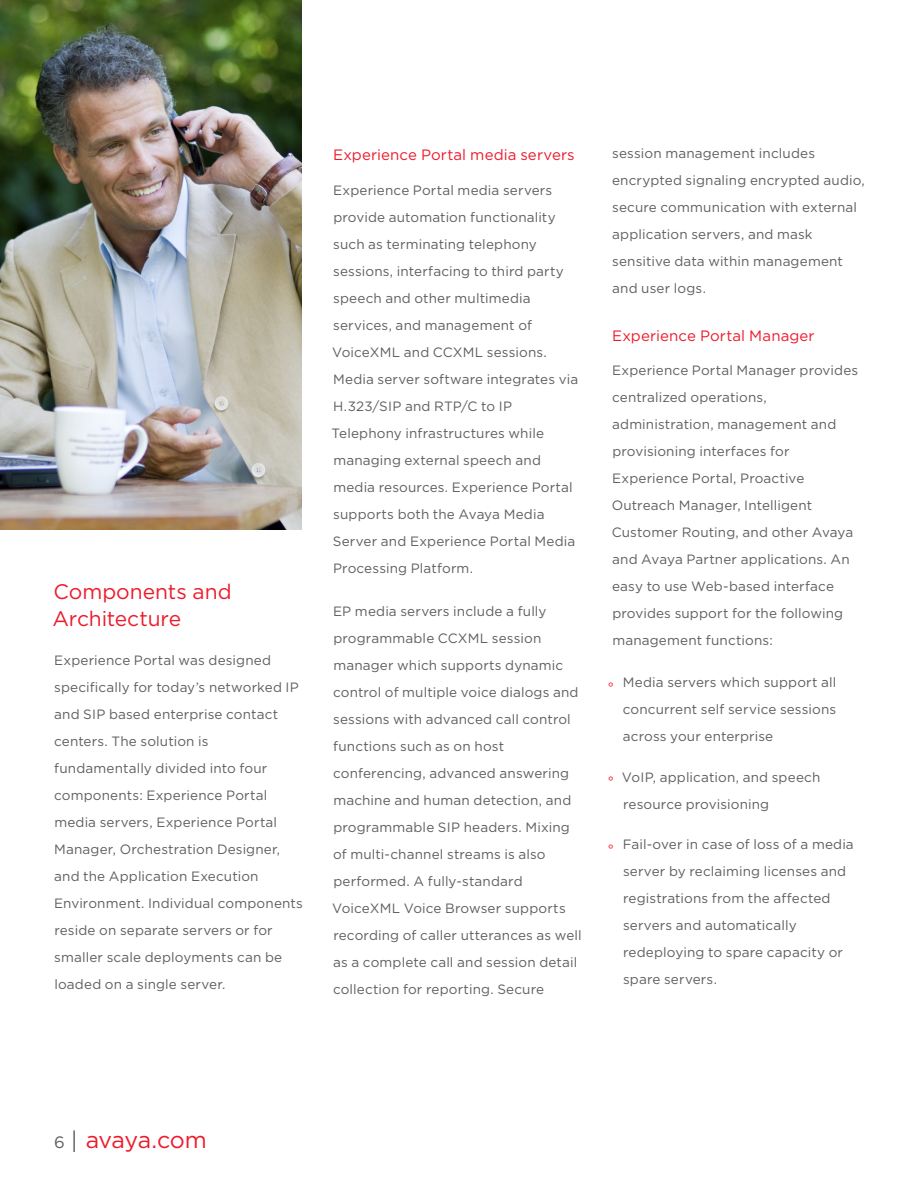
<style>
.page{position:relative;width:918px;height:1188px;background:#fff}
.page>*{position:absolute;margin:0;border:0;box-sizing:border-box;transform-origin:0 0}
.page_number{font:23.25px "Gotham";letter-spacing:-.015em;color:#ee1b2c}
.Body_Header{font:21px/27px "Gotham";color:#ee1b2c}
.Body_copy_2{font:15px "Gotham";letter-spacing:.01em;color:#ee1b2c}
.Body_Subhead{font:15px "Gotham";letter-spacing:.01em;color:#ee1b2c}
.Body_copy_2-2{font:13.5px/27px "Gotham";letter-spacing:.01em;color:#5f5f62}
.Bullet_copy{font:13.5px/27px "Gotham";letter-spacing:.01em;color:#5f5f62}
.s1{color:#ee1b2c}
.s2{font-size:16.5px;color:#5f5f62}
.s3{color:#5f5f62}
</style>
<div class="page">
<img style="left:0;top:0;width:302px;height:529px">
<p class="Body_Header" style="left:52px;top:578px;width:181px">Components and<br>Architecture</p>
<p class="Body_copy_2-2" style="left:54px;top:646px;width:250px">Experience Portal was designed specifically for today’s networked IP and SIP based enterprise contact centers. The solution is fundamentally divided into four components: Experience Portal media servers, Experience Portal<br>Manager, Orchestration Designer, and the Application Execution<br>Environment. Individual components reside on separate servers or for smaller scale deployments can be loaded on a single server.</p>
<p class="Body_copy_2" style="left:333px;top:146px;width:243px">Experience Portal media servers</p>
<p class="Body_copy_2-2" style="left:331px;top:177px;width:248px">Experience Portal media servers provide automation functionality such as terminating telephony sessions, interfacing to third party speech and other multimedia services, and management of<br>VoiceXML and CCXML sessions.<br>Media server software integrates via<br>H.323/SIP and RTP/C to IP<br>Telephony infrastructures while managing external speech and media resources. Experience Portal supports both the Avaya Media<br>Server and Experience Portal Media<br>Processing Platform.</p>
<p class="Body_copy_2-2" style="left:332px;top:597px;width:251px">EP media servers include a fully programmable CCXML session manager which supports dynamic control of multiple voice dialogs and sessions with advanced call control functions such as on host conferencing, advanced answering machine and human detection, and programmable SIP headers. Mixing of multi-channel streams is also performed. A fully-standard VoiceXML Voice Browser supports recording of caller utterances as well as a complete call and session detail collection for reporting. Secure</p>
<p class="Body_copy_2-2" style="left:612px;top:140px;width:254px">session management includes encrypted signaling encrypted audio, secure communication with external application servers, and mask sensitive data within management and user logs.</p>
<p class="Body_Subhead" style="left:612px;top:328px;width:204px">Experience Portal Manager</p>
<p class="Body_copy_2-2" style="left:612px;top:357px;width:248px">Experience Portal Manager provides centralized operations, administration, management and provisioning interfaces for<br>Experience Portal, Proactive<br>Outreach Manager, Intelligent<br>Customer Routing, and other Avaya and Avaya Partner applications. An easy to use Web-based interface provides support for the following management functions:</p>
<p class="Bullet_copy" style="left:623px;top:669px;width:215px;text-align:justify;text-indent:-15px"><span class="s1">°</span> Media servers which support all concurrent self service sessions across your enterprise</p>
<p class="Bullet_copy" style="left:623px;top:763px;width:199px;text-indent:-15px"><span class="s1">°</span> VoIP, application, and speech resource provisioning</p>
<p class="Bullet_copy" style="left:623px;top:831px;width:232px;text-indent:-15px"><span class="s1">°</span> Fail-over in case of loss of a media server by reclaiming licenses and registrations from the affected servers and automatically redeploying to spare capacity or spare servers.</p>
<p class="page_number" style="left:54px;top:1126px;width:155px"><span class="s2">6</span> <span class="s3">|</span> avaya.com</p>
</div>
